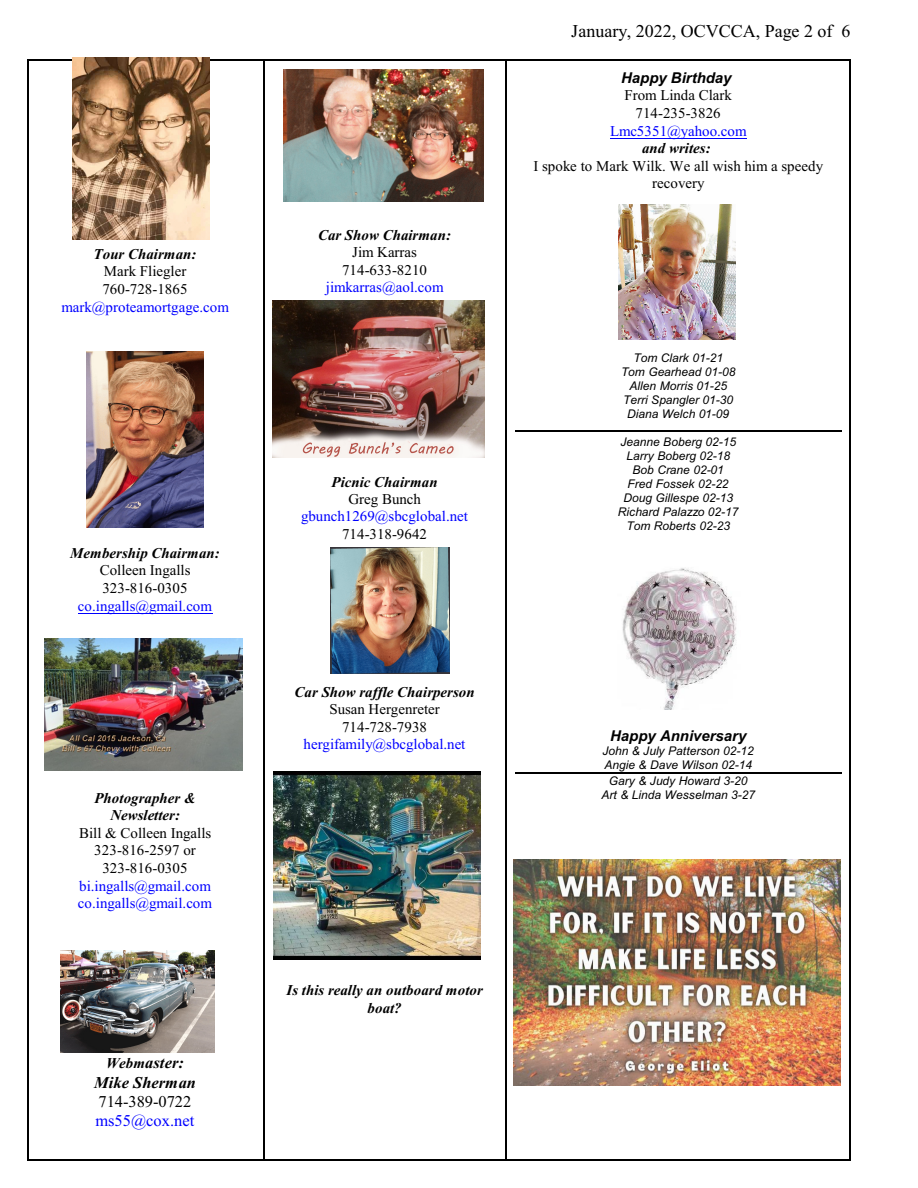
<style>
.page{position:relative;width:918px;height:1188px;background:#fff}
.page>*{position:absolute;margin:0;border:0;box-sizing:border-box;transform-origin:0 0}
.t1{font:18px "Times New Roman";color:#000}
.t2{font:italic 700 16.5px/19.2px "Times New Roman";color:#000;text-align:center}
.t3{font:16.5px "Times New Roman";color:#000}
.t4{font:16.5px "Times New Roman";color:#00f}
.t5{font:15px/17.7px "Times New Roman";color:#000;text-align:center}
.t6{font:15px/17.7px "Times New Roman";color:#00f}
.t7{font:italic 700 15px/17.4px "Times New Roman";color:#000;text-align:center}
.t8{font:italic 700 15px "Arial";color:#000}
.t9{font:italic 12px/14.1px "Arial";color:#000;text-align:center}
.s1{font-size:15px}
</style>
<div class="page">
<hr style="left:27px;top:60px;width:1px;height:1101px;background:#000">
<hr style="left:27px;top:60px;width:236px;height:1px;background:#000">
<hr style="left:27px;top:1160px;width:236px;height:1px;background:#000">
<hr style="left:263px;top:60px;width:2px;height:1101px;background:#000">
<hr style="left:505px;top:60px;width:1px;height:1101px;background:#000">
<hr style="left:263px;top:60px;width:243px;height:1px;background:#000">
<hr style="left:263px;top:1160px;width:243px;height:1px;background:#000">
<hr style="left:849px;top:60px;width:1px;height:1101px;background:#000">
<hr style="left:506px;top:60px;width:344px;height:1px;background:#000">
<hr style="left:506px;top:1160px;width:344px;height:1px;background:#000">
<img style="left:73px;top:58px;width:136px;height:181px">
<img style="left:86px;top:352px;width:117px;height:175px">
<img style="left:45px;top:638px;width:197px;height:133px">
<img style="left:283px;top:69px;width:201px;height:133px">
<img style="left:273px;top:301px;width:211px;height:157px">
<img style="left:331px;top:548px;width:118px;height:125px">
<img style="left:274px;top:772px;width:207px;height:187px">
<img style="left:619px;top:205px;width:116px;height:135px">
<img style="left:622px;top:568px;width:115px;height:141px">
<img style="left:514px;top:860px;width:326px;height:226px">
<hr style="left:78px;top:613px;width:134px;height:1px;background:#00f">
<hr style="left:610px;top:138px;width:137px;height:1px;background:#00f">
<hr style="left:515px;top:430px;width:326px;height:2px;background:#000">
<hr style="left:515px;top:772px;width:326px;height:1px;background:#000">
<img style="left:61px;top:950px;width:153px;height:102px">
<p class="t7" style="left:94px;top:247px;width:104px">Tour Chairman:</p>
<p class="t5" style="left:102px;top:264px;width:87px;text-align:left">Mark Fliegler<br>760-728-1865</p>
<p class="t6" style="left:62px;top:299px;width:169px">mark@proteamortgage.com</p>
<p class="t7" style="left:70px;top:546px;width:151px">Membership Chairman:</p>
<p class="t5" style="left:100px;top:563px;width:92px;text-align:left">Colleen Ingalls<br>323-816-0305</p>
<p class="t6" style="left:78px;top:598px;width:136px">co.ingalls@gmail.com</p>
<p class="t7" style="left:94px;top:791px;width:103px">Photographer &amp;<br>Newsletter:</p>
<p class="t5" style="left:79px;top:825px;width:134px">Bill &amp; Colleen Ingalls<br>323-816-2597 or<br>323-816-0305</p>
<p class="t6" style="left:78px;top:878px;width:136px">bi.ingalls@gmail.com co.ingalls@gmail.com</p>
<h2 class="t2" style="left:94px;top:1055px;width:103px"><span class="s1">Webm</span>aster:<br>Mike Sherman</h2>
<h2 class="t3" style="left:98px;top:1095px;width:94px">714-389-0722</h2>
<h2 class="t4" style="left:96px;top:1115px;width:100px">ms55@cox.net</h2>
<p class="t7" style="left:318px;top:228px;width:135px">Car Show Chairman:</p>
<p class="t5" style="left:342px;top:245px;width:87px">Jim Karras<br>714-633-8210</p>
<p class="t6" style="left:326px;top:280px;width:120px">jimkarras@aol.com</p>
<p class="t7" style="left:332px;top:474px;width:108px">Picnic Chairman</p>
<p class="t5" style="left:348px;top:491px;width:74px">Greg Bunch</p>
<p class="t6" style="left:301px;top:509px;width:168px">gbunch1269@sbcglobal.net</p>
<p class="t5" style="left:342px;top:527px;width:87px">714-318-9642</p>
<p class="t7" style="left:295px;top:684px;width:182px">Car Show raffle Chairperson</p>
<p class="t5" style="left:329px;top:701px;width:112px">Susan Hergenreter<br>714-728-7938</p>
<p class="t6" style="left:304px;top:737px;width:163px">hergifamily@sbcglobal.net</p>
<h1 class="t1" style="left:571px;top:25px;width:281px">January, 2022, OCVCCA, Page 2 of 6</h1>
<p class="t8" style="left:621px;top:72px;width:112px">Happy Birthday</p>
<p class="t5" style="left:624px;top:88px;width:109px">From Linda Clark<br>714-235-3826</p>
<p class="t6" style="left:610px;top:123px;width:138px">Lmc5351@yahoo.com</p>
<p class="t7" style="left:642px;top:141px;width:70px">and writes:</p>
<p class="t5" style="left:533px;top:158px;width:291px">I spoke to Mark Wilk. We all wish him a speedy recovery</p>
<p class="t9" style="left:621px;top:351px;width:116px">Tom Clark 01-21<br>Tom Gearhead 01-08<br>Allen Morris 01-25<br>Terri Spangler 01-30<br>Diana Welch 01-09</p>
<p class="t9" style="left:618px;top:436px;width:122px">Jeanne Boberg 02-15<br>Larry Boberg 02-18<br>Bob Crane 02-01<br>Fred Fossek 02-22<br>Doug Gillespe 02-13<br>Richard Palazzo 02-17<br>Tom Roberts 02-23</p>
<p class="t8" style="left:610px;top:730px;width:138px">Happy Anniversary</p>
<p class="t9" style="left:602px;top:745px;width:153px;text-align:left">John &amp; July Patterson 02-12<br>Angie &amp; Dave Wilson 02-14</p>
<p class="t9" style="left:602px;top:775px;width:155px">Gary &amp; Judy Howard 3-20<br>Art &amp; Linda Wesselman 3-27</p>
<p class="t7" style="left:287px;top:983px;width:198px">Is this really an outboard motor boat?</p>
</div>
